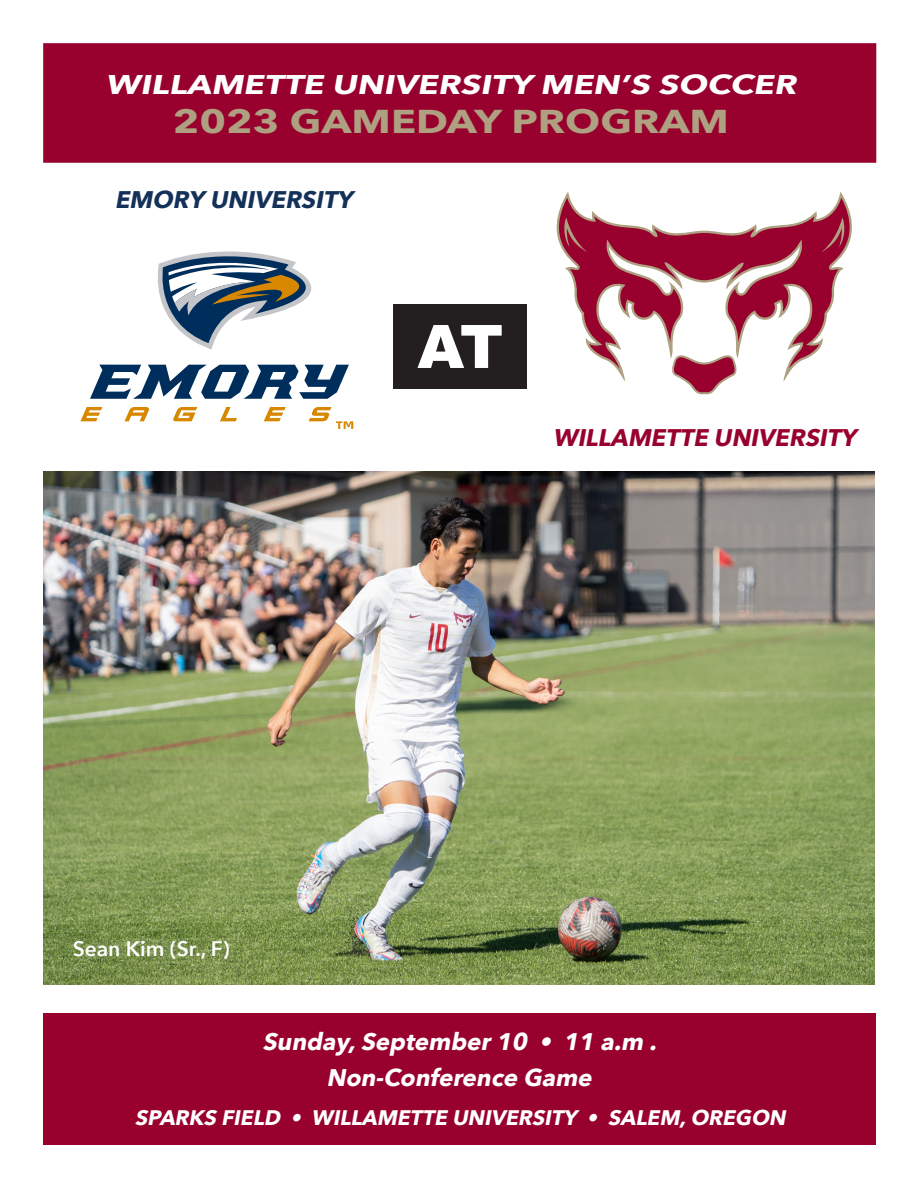
<style>
.page{position:relative;width:918px;height:1188px;background:#fff}
.page>*{position:absolute;margin:0;border:0;box-sizing:border-box;transform-origin:0 0}
.t1{font:900 60px "Arial";color:#fff}
.t2{font:700 33px "Avenir Next";color:#aea081;scale:1.25 1}
.t3{font:italic 700 27px "Avenir Next";color:#fff;scale:1.25 1}
.t4{font:italic 700 24px/36px "Avenir Next";color:#fff;text-align:center}
.t5{font:italic 700 24px "Avenir Next";color:#98012d}
.t6{font:italic 700 24px "Avenir Next";color:#133159}
.t7{font:italic 700 21px "Avenir Next";color:#fff}
.t8{font:600 21px "Avenir Next";color:#fff}
</style>
<div class="page">
<div style="left:43px;top:43px;width:833px;height:120px;background:#98012d;border:2px solid #98012d"></div>
<div style="left:43px;top:1013px;width:833px;height:131px;background:#98012d"></div>
<img style="left:43px;top:472px;width:832px;height:513px">
<div style="left:394px;top:304px;width:133px;height:85px;background:#231f20"></div>
<svg style="left:557px;top:198px;width:295px;height:171px"></svg>
<svg style="left:671px;top:355px;width:66px;height:39px"></svg>
<svg style="left:90px;top:365px;width:259px;height:34px"></svg>
<svg style="left:264px;top:407px;width:22px;height:14px"></svg>
<svg style="left:124px;top:407px;width:25px;height:14px"></svg>
<svg style="left:220px;top:407px;width:17px;height:14px"></svg>
<svg style="left:173px;top:407px;width:24px;height:14px"></svg>
<svg style="left:80px;top:407px;width:22px;height:14px"></svg>
<svg style="left:158px;top:251px;width:154px;height:98px"></svg>
<svg style="left:309px;top:407px;width:44px;height:22px"></svg>
<p class="t3" style="left:106px;top:61px;width:560px">WILLAMETTE UNIVERSITY MEN’S SOCCER</p>
<p class="t2" style="left:173px;top:93px;width:446px">2023 GAMEDAY PROGRAM</p>
<p class="t6" style="left:115px;top:178px;width:246px">EMORY UNIVERSITY</p>
<p class="t1" style="left:417px;top:303px;width:87px">AT</p>
<p class="t5" style="left:553px;top:416px;width:312px">WILLAMETTE UNIVERSITY</p>
<p class="t8" style="left:73px;top:931px;width:159px">Sean Kim (Sr., F)</p>
<p class="t4" style="left:262px;top:1023px;width:402px">Sunday,September10 • 11 a.m .<br>Non-Conference Game</p>
<p class="t7" style="left:135px;top:1099px;width:659px">SPARKS FIELD • WILLAMETTE UNIVERSITY • SALEM,OREGON</p>
</div>
